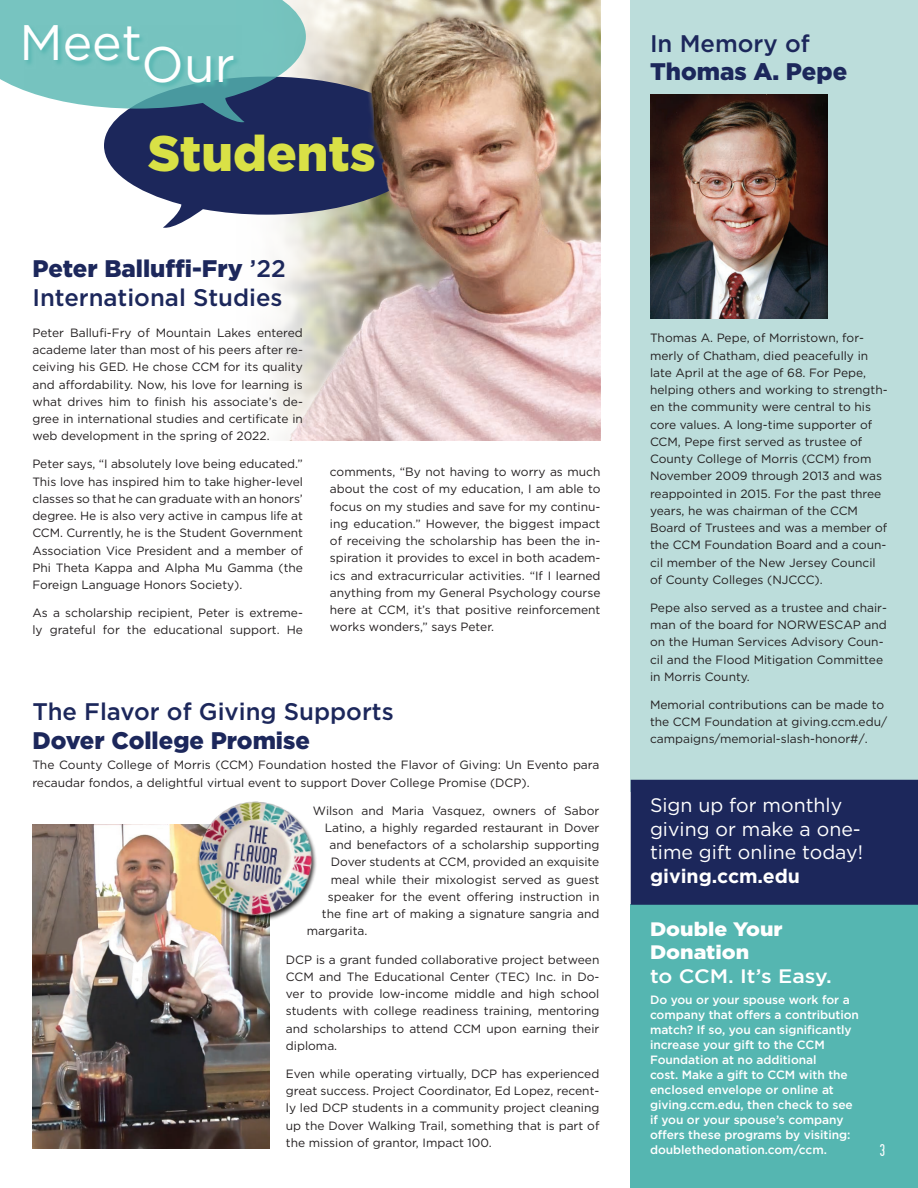
<style>
.page{position:relative;width:918px;height:1188px;background:#fff}
.page>*{position:absolute;margin:0;border:0;box-sizing:border-box;transform-origin:0 0}
.t1{font:900 49.8px "Gotham";color:#d9e146}
.t2{font:49.8px "Gotham";color:#fff}
.Main_Head_21{font:500 24px/28.8px "Gotham";color:#1c275b}
.Main_Head_21-2{font:900 24px/28.8px "Gotham";color:#1c275b}
.Main_Head_21-3{font:19.5px/23.4px "Gotham";color:#fff}
.Main_Head_21-4{font:900 19.5px/23.4px "Gotham";color:#fff;scale:1.09 1}
.Main_Head_21-5{font:condensed 18px "Blanch";color:#fff}
.Copy_21{font:12px/17.2px "Gotham";color:#231f20}
.Copy_21-2{font:500 12px/15px "Gotham";letter-spacing:-.005em;color:#fff}
.s1{font-weight:900}
.s2{font-weight:500}
.s3{font-weight:700}
</style>
<div class="page">
<div style="left:631px;top:0;width:287px;height:792px;background:#bcdddb"></div>
<div style="left:631px;top:905px;width:287px;height:283px;background:#55b6b1"></div>
<div style="left:631px;top:780px;width:287px;height:125px;background:#1c275b"></div>
<img style="left:32px;top:825px;width:238px;height:323px">
<img style="left:188px;top:801px;width:129px;height:131px">
<img style="left:269px;top:0;width:331px;height:440px">
<svg style="left:104px;top:124px;width:183px;height:106px;fill:#1c275b"></svg>
<img style="left:287px;top:0;width:268px;height:440px">
<img style="left:650px;top:94px;width:177px;height:224px">
<svg style="left:0;top:0;width:306px;height:124px;background:#75a9b1"></svg>
<svg style="left:24px;top:25px;width:217px;height:64px;background:#70c0bc"></svg>
<p class="t2" style="left:19px;top:11px;width:124px">Meet</p>
<p class="t2" style="left:142px;top:32px;width:95px">Our</p>
<p class="t1" style="left:148px;top:120px;width:229px">Students</p>
<p class="Main_Head_21" style="left:32px;top:254px;width:255px"><span class="s1">Peter Balluffi-Fry</span> ’22<br>International Studies</p>
<p class="Copy_21" style="left:32px;top:324px;width:272px;text-align:justify">Peter Ballufi-Fry of Mountain Lakes entered academe later than most of his peers after re&shy;ceiving his GED. He chose CCM for its quality and affordability. Now, his love for learning is what drives him to finish his associate’s de&shy;gree in international studies and certificate in web development in the spring of 2022.</p>
<p class="Copy_21" style="left:32px;top:455px;width:272px;text-align:justify">Peter says, “I absolutely love being educated.” This love has inspired him to take higher-level classes so that he can graduate with an honors’ degree. He is also very active in campus life at CCM. Currently, he is the Student Government Association Vice President and a member of Phi Theta Kappa and Alpha Mu Gamma (the Foreign Language Honors Society).</p>
<p class="Copy_21" style="left:32px;top:604px;width:272px">As a scholarship recipient, Peter is extreme&shy;ly grateful for the educational support. He</p>
<p class="Copy_21" style="left:330px;top:463px;width:272px;text-align:justify">comments, “By not having to worry as much about the cost of my education, I am able to focus on my studies and save for my continu&shy;ing education.” However, the biggest impact of receiving the scholarship has been the in&shy;spiration it provides to excel in both academ&shy;ics and extracurricular activities. “If I learned anything from my General Psychology course here at CCM, it’s that positive reinforcement works wonders,” says Peter.</p>
<p class="Main_Head_21" style="left:32px;top:697px;width:363px">The Flavor of Giving Supports<br><span class="s1">Dover College Promise</span></p>
<p class="Copy_21" style="left:32px;top:756px;width:569px">The County College of Morris (CCM) Foundation hosted the Flavor of Giving: Un Evento para recaudar fondos, a delightful virtual event to support Dover College Promise (DCP).</p>
<p class="Copy_21" style="left:313px;top:802px;width:288px">Wilson and Maria Vasquez, owners of Sabor</p>
<p class="Copy_21" style="left:325px;top:819px;width:276px">Latino, a highly regarded restaurant in Dover</p>
<p class="Copy_21" style="left:329px;top:836px;width:271px">and benefactors of a scholarship supporting</p>
<p class="Copy_21" style="left:331px;top:853px;width:270px">Dover students at CCM, provided an exquisite</p>
<p class="Copy_21" style="left:331px;top:871px;width:270px">meal while their mixologist served as guest</p>
<p class="Copy_21" style="left:328px;top:888px;width:273px">speaker for the event offering instruction in</p>
<p class="Copy_21" style="left:322px;top:905px;width:279px">the fine art of making a signature sangria and</p>
<p class="Copy_21" style="left:307px;top:922px;width:62px">margarita.</p>
<p class="Copy_21" style="left:286px;top:950px;width:315px;text-align:justify">DCP is a grant funded collaborative project between CCM and The Educational Center (TEC) Inc. in Do&shy;ver to provide low-income middle and high school students with college readiness training, mentoring and scholarships to attend CCM upon earning their diploma.</p>
<p class="Copy_21" style="left:286px;top:1065px;width:315px;text-align:justify">Even while operating virtually, DCP has experienced great success. Project Coordinator, Ed Lopez, recent&shy;ly led DCP students in a community project cleaning up the Dover Walking Trail, something that is part of the mission of grantor, Impact 100.</p>
<p class="Main_Head_21-2" style="left:650px;top:28px;width:199px"><span class="s2">In Memory of<br></span>Thomas A. Pepe</p>
<p class="Copy_21" style="left:650px;top:329px;width:239px">Thomas A. Pepe, of Morristown, for&shy;merly of Chatham, died peacefully in late April at the age of 68. For Pepe, helping others and working to strength&shy;en the community were central to his core values. A long-time supporter of CCM, Pepe first served as trustee of County College of Morris (CCM) from November 2009 through 2013 and was reappointed in 2015. For the past three years, he was chairman of the CCM Board of Trustees and was a member of the CCM Foundation Board and a coun&shy;cil member of the New Jersey Council of County Colleges (NJCCC).</p>
<p class="Copy_21" style="left:650px;top:599px;width:238px">Pepe also served as a trustee and chair&shy;man of the board for NORWESCAP and on the Human Services Advisory Coun&shy;cil and the Flood Mitigation Committee in Morris County.</p>
<p class="Copy_21" style="left:650px;top:696px;width:239px">Memorial contributions can be made to the CCM Foundation at giving.ccm.edu/ campaigns/memorial-slash-honor#/.</p>
<p class="Main_Head_21-3" style="left:650px;top:793px;width:215px">Sign up for monthly giving or make a one&shy;time gift online today! <span class="s3">giving.ccm.edu</span></p>
<p class="Main_Head_21-4" style="left:650px;top:917px;width:168px">Double Your<br>Donation<br><span class="s2">to CCM. It’s Easy.</span></p>
<p class="Copy_21-2" style="left:650px;top:992px;width:211px">Do you or your spouse work for a company that offers a contribution match? If so, you can significantly increase your gift to the CCM<br>Foundation at no additional<br>cost. Make a gift to CCM with the enclosed envelope or online at giving.ccm.edu, then check to see if you or your spouse’s company offers these programs by visiting: doublethedonation.com/ccm.</p>
<p class="Main_Head_21-5" style="left:880px;top:1140px;width:7px">3</p>
</div>
